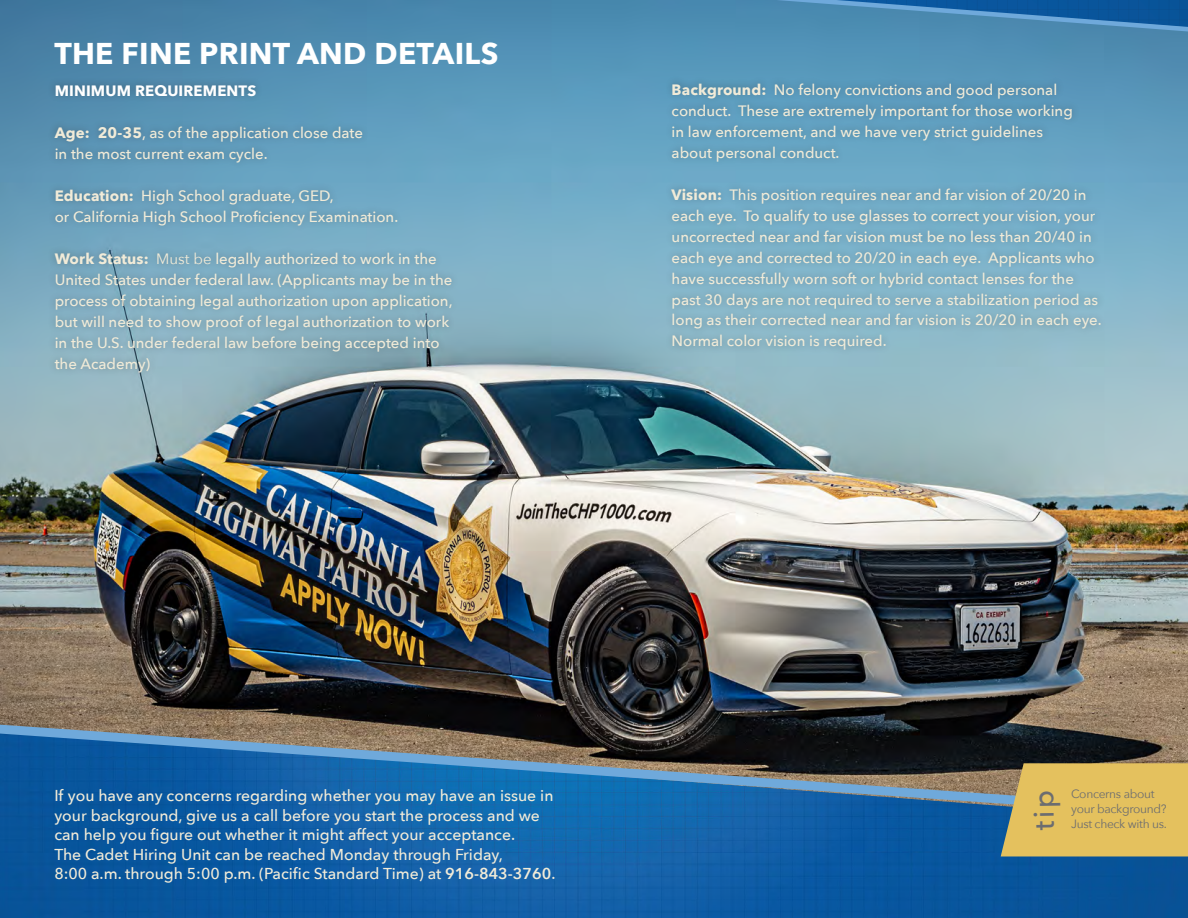
<style>
.page{position:relative;width:1188px;height:918px;background:#fff}
.page>*{position:absolute;margin:0;border:0;box-sizing:border-box;transform-origin:0 0}
.Main_header__sm{font:700 30px "Avenir Next";letter-spacing:.01em;color:#fff}
.Main_text{font:500 15.75px/19.5px "Avenir Next";color:#f1ebd8}
.Main_text-2{font:500 15px/21px "Avenir Next";color:#f1ebd8}
.Main_text-3{font:700 15px "Avenir Next";letter-spacing:.01em;color:#fff}
.Main_text-4{font:12px/15px "Avenir Next";letter-spacing:-.025em;color:#6c6d70}
.s1{font-weight:700}
.s2{font-weight:400}
.s3{font-weight:600}
</style>
<div class="page">
<img style="left:0;top:0;width:1188px;height:725px">
<div style="left:47px;top:77px;width:413px;height:304px;background:#231f20;opacity:.32"></div>
<div style="left:664px;top:75px;width:444px;height:282px;background:#231f20;opacity:.32"></div>
<img style="left:0;top:817px;width:1188px;height:101px">
<svg style="left:0;top:725px;width:1188px;height:92px;background:#2f597c"></svg>
<svg style="left:776px;top:0;width:412px;height:31px;background:#377aad"></svg>
<svg style="left:1001px;top:763px;width:187px;height:93px;background:#dbbb5f"></svg>
<p class="Main_header__sm" style="left:54px;top:28px;width:446px">THE FINE PRINT AND DETAILS</p>
<p class="Main_text-3" style="left:55px;top:78px;width:203px">MINIMUM REQUIREMENTS</p>
<p class="Main_text-2" style="left:55px;top:122px;width:310px"><span class="s1">Age: 20-35</span>, as of the application close date in the most current exam cycle.</p>
<p class="Main_text-2" style="left:55px;top:185px;width:345px"><span class="s1">Education:</span> High School graduate, GED,<br>or California High School Proficiency Examination.</p>
<p class="Main_text-2" style="left:55px;top:248px;width:399px"><span class="s1">Work Status:</span> <span class="s2">Must be</span> legally authorized to work in the United States under federal law. (Applicants may be in the process of obtaining legal authorization upon application, but will need to show proof of legal authorization to work in the U.S. under federal law before being accepted into the Academy)</p>
<p class="Main_text-2" style="left:672px;top:78px;width:403px"><span class="s1">Background:</span> No felony convictions and good personal conduct. These are extremely important for those working in law enforcement, and we have very strict guidelines about personal conduct.</p>
<p class="Main_text-2" style="left:672px;top:183px;width:432px"><span class="s1">Vision:</span> This position requires near and far vision of 20/20 in each eye. To qualify to use glasses to correct your vision, your uncorrected near and far vision must be no less than 20/40 in each eye and corrected to 20/20 in each eye. Applicants who have successfully worn soft or hybrid contact lenses for the past 30 days are not required to serve a stabilization period as long as their corrected near and far vision is 20/20 in each eye.<br>Normal color vision is required.</p>
<p class="Main_text" style="left:54px;top:786px;width:503px">If you have any concerns regarding whether you may have an issue in your background, give us a call before you start the process and we can help you figure out whether it might affect your acceptance.<br>The Cadet Hiring Unit can be reached Monday through Friday,<br>8:00 a.m. through 5:00 p.m. (Pacific Standard Time) at <span class="s3">916-843-3760</span>.</p>
<p class="Main_text-4" style="left:1071px;top:785px;width:97px">Concerns about your background?<br>Just check with us.</p>
</div>
